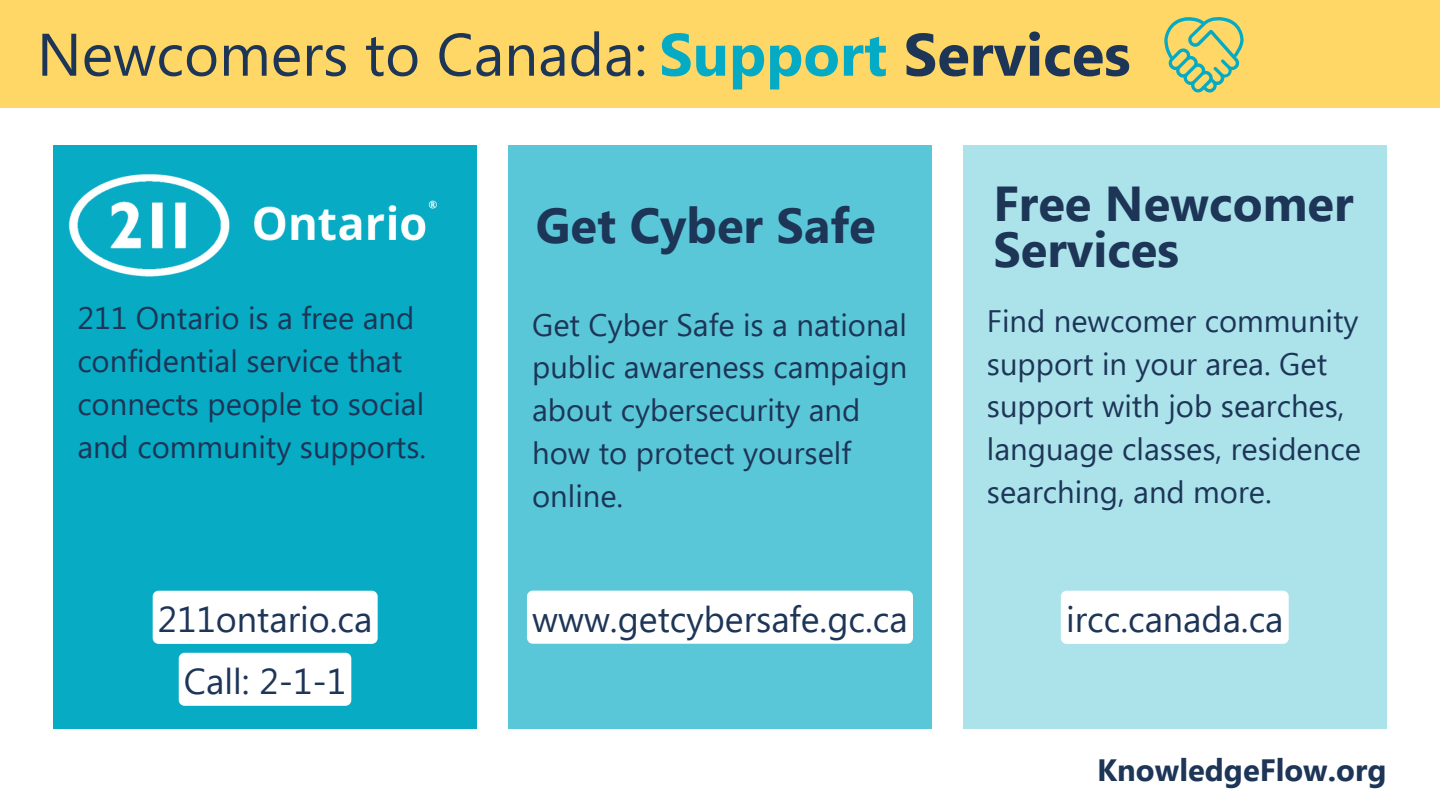
<style>
.page{position:relative;width:1440px;height:810px;background:#fff}
.page>*{position:absolute;margin:0;border:0;box-sizing:border-box;transform-origin:0 0}
.t1{font:59.9px "Segoe UI";color:#1d3557}
.t2{font:700 49px/46.5px "Segoe UI";color:#1d3557}
.t3{font:35.9px "Segoe UI";color:#1d3557}
.t4{font:31px/42.8px "Segoe UI";color:#1d3557}
.t5{font:700 30.8px "Segoe UI";color:#1d3557}
.s1{font-weight:700;color:#05abc4}
.s2{font-weight:700}
</style>
<div class="page">
<div style="left:0;top:0;width:1440px;height:108px;background:#fed766"></div>
<svg style="left:1164px;top:17px;width:80px;height:75px"></svg>
<div style="left:54px;top:146px;width:423px;height:583px;background:#05abc4"></div>
<div style="left:179px;top:653px;width:172px;height:53px;background:#fff"></div>
<div style="left:153px;top:591px;width:225px;height:53px;background:#fff"></div>
<div style="left:508px;top:146px;width:424px;height:583px;background:#5ac7d8"></div>
<div style="left:527px;top:591px;width:386px;height:53px;background:#fff;border-radius:6px"></div>
<div style="left:963px;top:146px;width:423px;height:583px;background:#ace3eb"></div>
<div style="left:1061px;top:591px;width:228px;height:53px;background:#fff"></div>
<img style="left:68px;top:174px;width:369px;height:103px">
<p class="t1" style="left:37px;top:11px;width:1095px">Newcomers to Canada: <span class="s1">Support</span> <span class="s2">Services</span></p>
<p class="t4" style="left:77px;top:295px;width:350px">211 Ontario is a free and confidential service that connects people to social and community supports.</p>
<p class="t3" style="left:158px;top:593px;width:216px">211ontario.ca</p>
<p class="t3" style="left:184px;top:655px;width:164px">Call: 2-1-1</p>
<p class="t2" style="left:536px;top:200px;width:341px">Get Cyber Safe</p>
<p class="t4" style="left:532px;top:301px;width:377px">Get Cyber Safe is a national public awareness campaign about cybersecurity and how to protect yourself online.</p>
<p class="t3" style="left:532px;top:593px;width:377px">www.getcybersafe.gc.ca</p>
<p class="t2" style="left:993px;top:177px;width:362px">Free Newcomer<br>Services</p>
<p class="t4" style="left:987px;top:298px;width:375px">Find newcomer community support in your area. Get support with job searches, language classes, residence searching, and more.</p>
<p class="t3" style="left:1066px;top:593px;width:219px">ircc.canada.ca</p>
<p class="t5" style="left:1097px;top:747px;width:291px">KnowledgeFlow.org</p>
</div>
